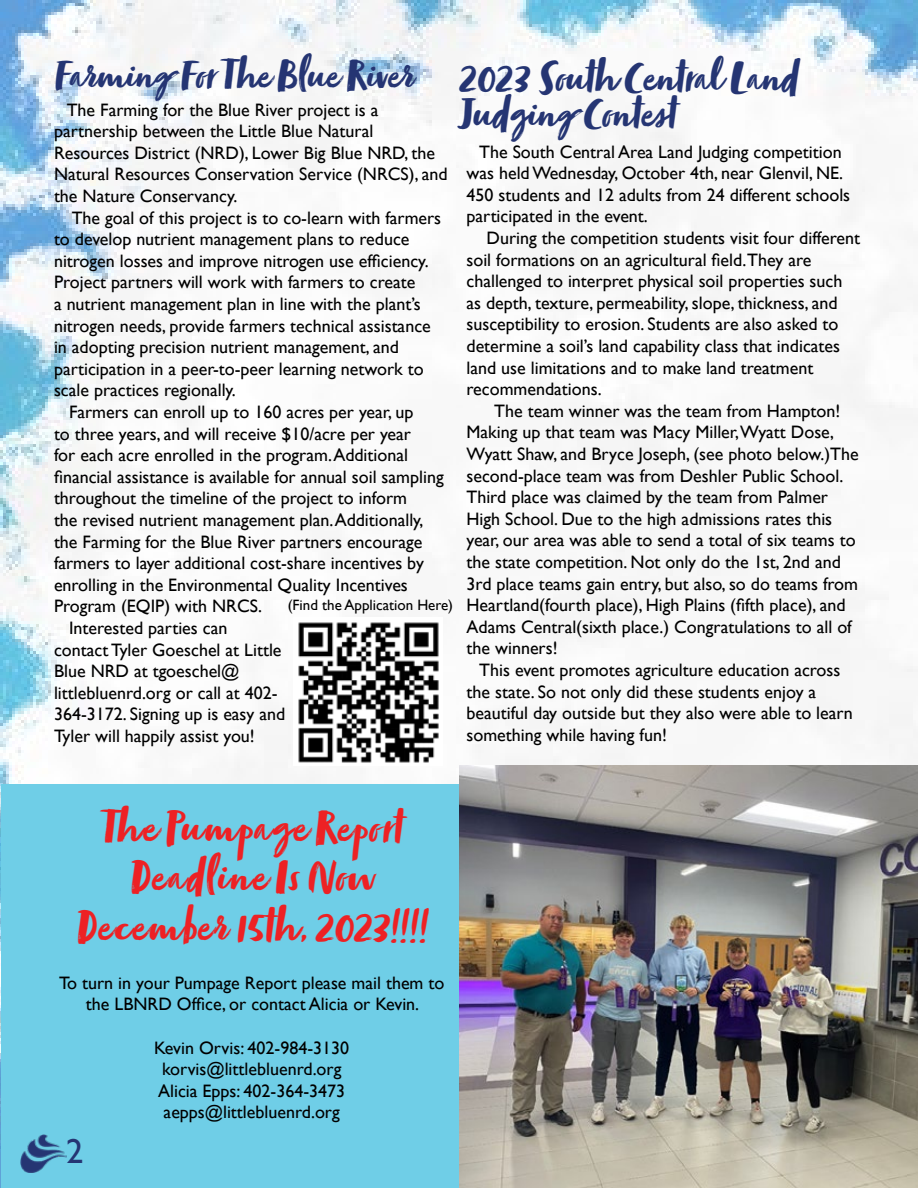
<style>
.page{position:relative;width:918px;height:1188px;background:#fff}
.page>*{position:absolute;margin:0;border:0;box-sizing:border-box;transform-origin:0 0}
.t1{font:49.5px/49.5px "Zooja Pro";letter-spacing:.025em;color:#ed2124;text-align:center}
.t2{font:46.5px/36px "Zooja Pro";color:#253573}
.t3{font:45px "Zooja Pro";color:#253573}
.t4{font:34.5px "Gill Sans";color:#253573}
.t5{font:18px/21.6px "Gill Sans";color:#000}
.t6{font:15px "Gill Sans";color:#000}
</style>
<div class="page">
<img style="left:1px;top:0;width:917px;height:1188px">
<div style="left:2px;top:784px;width:457px;height:404px;background:#6fcee7"></div>
<img style="left:20px;top:1134px;width:46px;height:38px">
<img style="left:294px;top:618px;width:148px;height:148px">
<img style="left:459px;top:766px;width:458px;height:422px">
<h3 class="t3" style="left:54px;top:48px;width:357px">Farming For The Blue River</h3>
<h2 class="t2" style="left:459px;top:65px;width:340px">2023 South Central Land<br>Judging Contest</h2>
<p class="t5" style="left:54px;top:99px;width:395px;text-indent:13px">The Farming for the Blue River project is a partnership between the Little Blue Natural Resources District (NRD), Lower Big Blue NRD, the Natural Resources Conservation Service (NRCS), and the Nature Conservancy.</p>
<p class="t5" style="left:72px;top:207px;width:371px">The goal of this project is to co-learn with farmers</p>
<p class="t5" style="left:54px;top:229px;width:357px">to develop nutrient management plans to reduce</p>
<p class="t5" style="left:54px;top:250px;width:376px">nitrogen losses and improve nitrogen use efficiency.</p>
<p class="t5" style="left:54px;top:272px;width:363px">Project partners will work with farmers to create</p>
<p class="t5" style="left:54px;top:293px;width:368px">a nutrient management plan in line with the plant’s</p>
<p class="t5" style="left:54px;top:315px;width:378px">nitrogen needs, provide farmers technical assistance</p>
<p class="t5" style="left:54px;top:337px;width:346px">in adopting precision nutrient management, and</p>
<p class="t5" style="left:54px;top:358px;width:371px">participation in a peer-to-peer learning network to</p>
<p class="t5" style="left:54px;top:380px;width:183px">scale practices regionally.</p>
<p class="t5" style="left:69px;top:401px;width:346px">Farmers can enroll up to 160 acres per year, up</p>
<p class="t5" style="left:54px;top:423px;width:359px">to three years, and will receive $10/acre per year</p>
<p class="t5" style="left:54px;top:445px;width:355px">for each acre enrolled in the program. Additional</p>
<p class="t5" style="left:54px;top:466px;width:391px">financial assistance is available for annual soil sampling</p>
<p class="t5" style="left:54px;top:488px;width:355px">throughout the timeline of the project to inform</p>
<p class="t5" style="left:54px;top:509px;width:371px">the revised nutrient management plan. Additionally,</p>
<p class="t5" style="left:54px;top:531px;width:370px">the Farming for the Blue River partners encourage</p>
<p class="t5" style="left:54px;top:553px;width:372px">farmers to layer additional cost-share incentives by</p>
<p class="t5" style="left:54px;top:574px;width:355px">enrolling in the Environmental Quality Incentives</p>
<p class="t5" style="left:54px;top:596px;width:210px">Program (EQIP) with NRCS.</p>
<p class="t5" style="left:69px;top:617px;width:160px">Interested parties can</p>
<p class="t5" style="left:54px;top:639px;width:229px">contact Tyler Goeschel at Little</p>
<p class="t5" style="left:54px;top:661px;width:187px">Blue NRD at tgoeschel@</p>
<p class="t5" style="left:54px;top:682px;width:225px">littlebluenrd.org or call at 402-</p>
<p class="t5" style="left:54px;top:704px;width:233px">364-3172. Signing up is easy and</p>
<p class="t5" style="left:54px;top:725px;width:202px">Tyler will happily assist you!</p>
<p class="t5" style="left:466px;top:141px;width:385px;text-indent:13px">The South Central Area Land Judging competition was held Wednesday, October 4th, near Glenvil, NE.<br>450 students and 12 adults from 24 different schools participated in the event.</p>
<p class="t5" style="left:466px;top:227px;width:395px;text-indent:20px">During the competition students visit four different soil formations on an agricultural field.They are challenged to interpret physical soil properties such as depth, texture, permeability, slope, thickness, and susceptibility to erosion. Students are also asked to determine a soil’s land capability class that indicates land use limitations and to make land treatment recommendations.</p>
<p class="t5" style="left:466px;top:400px;width:394px;text-indent:28px">The team winner was the team from Hampton!<br>Making up that team was Macy Miller,Wyatt Dose, Wyatt Shaw, and Bryce Joseph, (see photo below.)The second-place team was from Deshler Public School.<br>Third place was claimed by the team from Palmer High School. Due to the high admissions rates this year, our area was able to send a total of six teams to the state competition. Not only do the 1st, 2nd and 3rd place teams gain entry, but also, so do teams from Heartland(fourth place), High Plains (fifth place), and Adams Central(sixth place.) Congratulations to all of the winners!</p>
<p class="t5" style="left:466px;top:659px;width:388px;text-indent:13px">This event promotes agriculture education across the state. So not only did these students enjoy a beautiful day outside but they also were able to learn something while having fun!</p>
<p class="t6" style="left:288px;top:596px;width:167px">(Find the Application Here)</p>
<h1 class="t1" style="left:76px;top:808px;width:354px">The Pumpage Report<br>Deadline Is Now<br>December 15th, 2023!!!!</h1>
<p class="t5" style="left:59px;top:972px;width:387px;text-align:center">To turn in your Pumpage Report please mail them to the LBNRD Office, or contact Alicia or Kevin.</p>
<p class="t5" style="left:154px;top:1037px;width:196px;text-align:center">Kevin Orvis: 402-984-3130 korvis@littlebluenrd.org<br>Alicia Epps: 402-364-3473 aepps@littlebluenrd.org</p>
<h3 class="t4" style="left:66px;top:1131px;width:19px">2</h3>
</div>
